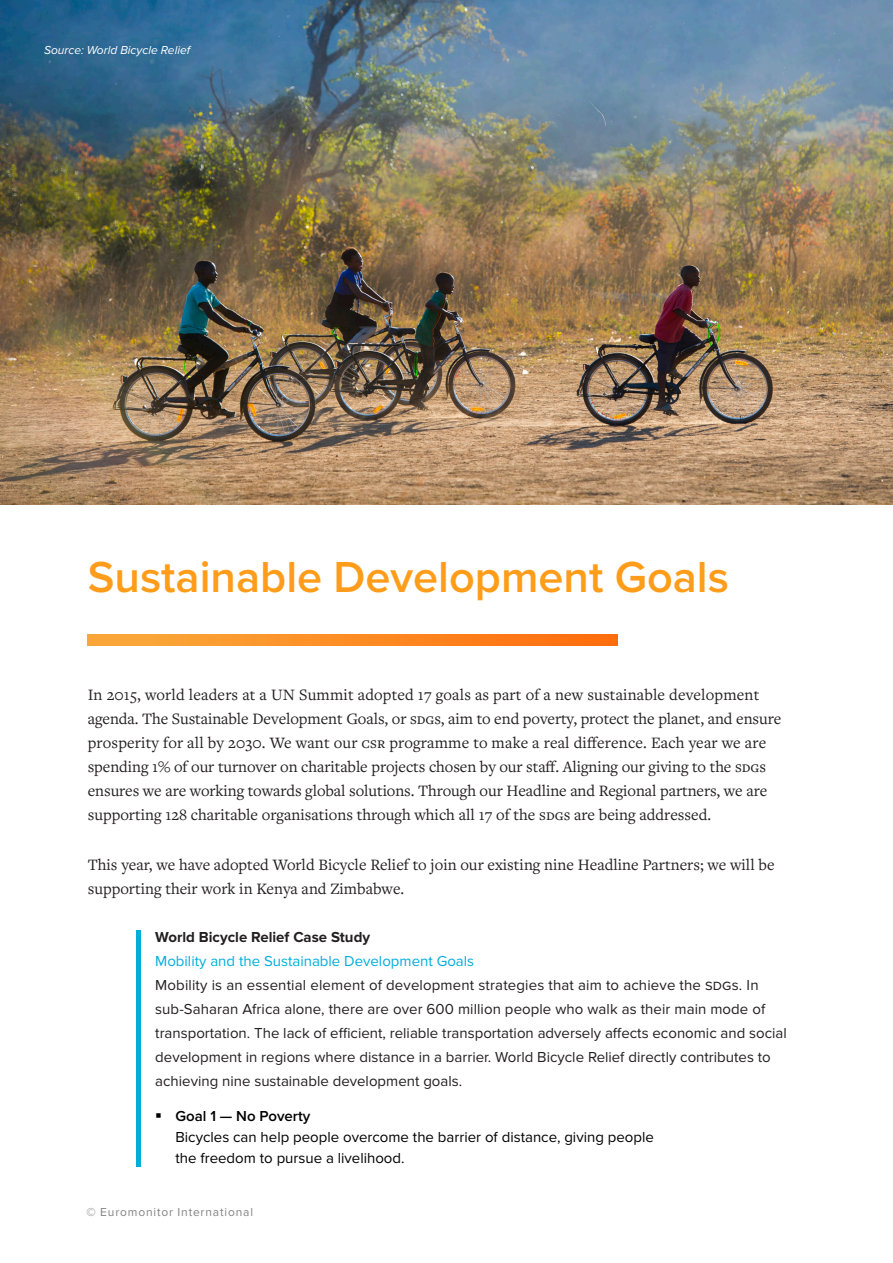
<style>
.page{position:relative;width:893px;height:1263px;background:#fff}
.page>*{position:absolute;margin:0;border:0;box-sizing:border-box;transform-origin:0 0}
.sec2{font:600 45px "Proxima Nova";color:#ff9d1b}
.t1{font:16.5px/24px "Freight Text Pro";color:#231f20}
.Case_study_body{font:15px/24px "Proxima Nova";color:#231f20}
.t2{font:15px/21px "Proxima Nova";color:#000}
.Case_study_header{font:15px "Proxima Nova";color:#00aedc}
.Case_Study_Title{font:700 15px "Proxima Nova";color:#231f20}
.t3{font:12px "Proxima Nova";letter-spacing:.07em;color:#828282}
.source{font:italic 12px "Proxima Nova";color:#fff}
.s1{font-weight:600}
</style>
<div class="page">
<svg style="left:88px;top:634px;width:530px;height:12px;background:#fc8b23"></svg>
<hr style="left:136px;top:930px;width:4px;height:236px;background:#00aed9">
<img style="left:0;top:0;width:893px;height:505px">
<p class="source" style="left:44px;top:43px;width:148px">Source: World Bicycle Relief</p>
<p class="sec2" style="left:88px;top:550px;width:643px">Sustainable Development Goals</p>
<p class="t1" style="left:88px;top:682px;width:695px">In 2015, world leaders at a UN Summit adopted 17 goals as part of a new sustainable development agenda. The Sustainable Development Goals, or sdgs, aim to end poverty, protect the planet, and ensure prosperity for all by 2030. We want our csr programme to make a real difference. Each year we are spending 1% of our turnover on charitable projects chosen by our staff. Aligning our giving to the sdgs ensures we are working towards global solutions. Through our Headline and Regional partners, we are supporting 128 charitable organisations through which all 17 of the sdgs are being addressed.</p>
<p class="t1" style="left:88px;top:852px;width:688px">This year, we have adopted World Bicycle Relief to join our existing nine Headline Partners; we will be supporting their work in Kenya and Zimbabwe.</p>
<p class="Case_Study_Title" style="left:155px;top:928px;width:216px">World Bicycle Relief Case Study</p>
<p class="Case_study_header" style="left:155px;top:952px;width:320px">Mobility and the Sustainable Development Goals</p>
<p class="Case_study_body" style="left:155px;top:974px;width:633px">Mobility is an essential element of development strategies that aim to achieve the sdgs. In sub-Saharan Africa alone, there are over 600 million people who walk as their main mode of transportation. The lack of efficient, reliable transportation adversely affects economic and social development in regions where distance in a barrier. World Bicycle Relief directly contributes to achieving nine sustainable development goals.</p>
<p class="t2" style="left:176px;top:1106px;width:480px"><span class="s1">Goal 1 — No Poverty<br></span>Bicycles can help people overcome the barrier of distance, giving people the freedom to pursue a livelihood.</p>
<p class="t3" style="left:87px;top:1205px;width:168px">© Euromonitor International</p>
</div>
